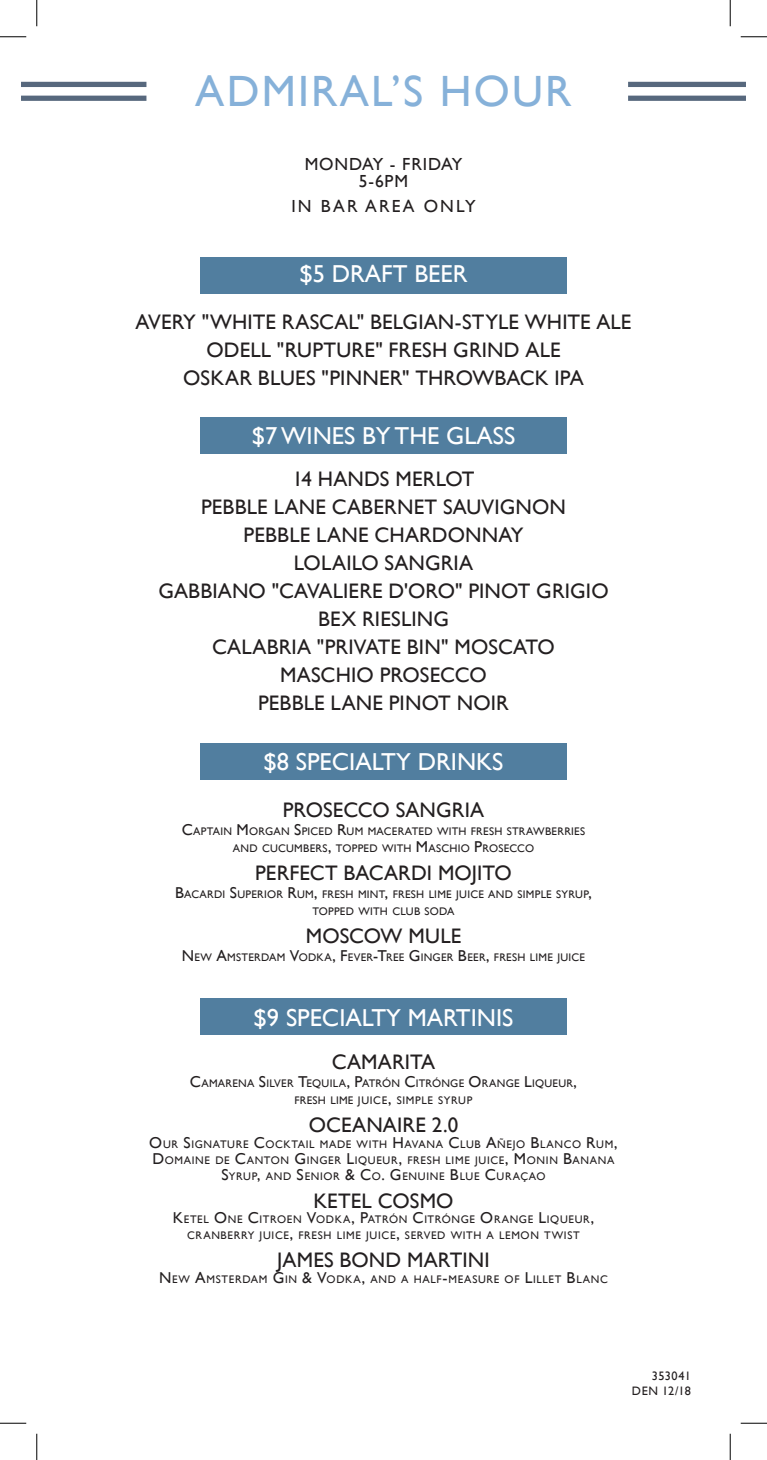
<style>
.page{position:relative;width:767px;height:1460px;background:#fff}
.page>*{position:absolute;margin:0;border:0;box-sizing:border-box;transform-origin:0 0}
.t1{font:43.75px "Gill Sans";letter-spacing:.05em;color:#86b1d9}
.t2{font:24.5px "Gill Sans";color:#fff}
.t3{font:21px/28px "Gill Sans";letter-spacing:.005em;color:#231f20;text-align:center}
.t4{font:17.5px/17.5px "Gill Sans";letter-spacing:.05em;color:#231f20;text-align:center}
.t5{font:17.5px "Gill Sans";letter-spacing:.125em;color:#231f20}
.t6{font:12.25px/14.7px "Gill Sans";letter-spacing:.04em;color:#231f20;text-align:right}
.t7{font:11.03px/15.8px "Gill Sans";letter-spacing:.045em;color:#231f20;text-align:center}
.t8{font:11.03px/17.5px "Gill Sans";letter-spacing:.025em;color:#231f20;text-align:center}
.s1{font-size:15.75px}
</style>
<div class="page">
<div style="left:21px;top:82px;width:125px;height:5px;background:#57687d"></div>
<div style="left:21px;top:96px;width:125px;height:5px;background:#57687d"></div>
<div style="left:628px;top:82px;width:118px;height:5px;background:#57687d"></div>
<div style="left:628px;top:96px;width:118px;height:5px;background:#57687d"></div>
<div style="left:200px;top:257px;width:366px;height:36px;background:#517e9f"></div>
<div style="left:200px;top:418px;width:366px;height:36px;background:#517e9f"></div>
<div style="left:200px;top:743px;width:366px;height:36px;background:#517e9f"></div>
<div style="left:200px;top:999px;width:366px;height:36px;background:#517e9f"></div>
<svg style="left:0;top:36px;width:26px;height:1px"></svg>
<svg style="left:740px;top:36px;width:26px;height:1px"></svg>
<svg style="left:0;top:1422px;width:26px;height:1px"></svg>
<svg style="left:740px;top:1422px;width:26px;height:1px"></svg>
<svg style="left:36px;top:0;width:1px;height:26px"></svg>
<svg style="left:36px;top:1433px;width:1px;height:27px"></svg>
<svg style="left:729px;top:0;width:1px;height:26px"></svg>
<svg style="left:729px;top:1433px;width:1px;height:27px"></svg>
<h1 class="t1" style="left:195px;top:65px;width:378px">ADMIRAL’S HOUR</h1>
<p class="t4" style="left:305px;top:155px;width:159px">MONDAY - FRIDAY<br>5-6PM</p>
<p class="t5" style="left:291px;top:195px;width:186px">IN BAR AREA ONLY</p>
<p class="t2" style="left:299px;top:259px;width:170px">$5 DRAFT BEER</p>
<p class="t3" style="left:135px;top:307px;width:497px">AVERY "WHITE RASCAL" BELGIAN-STYLE WHITE ALE<br>ODELL "RUPTURE" FRESH GRIND ALE<br>OSKAR BLUES "PINNER" THROWBACK IPA</p>
<p class="t2" style="left:252px;top:422px;width:265px">$7 WINES BY THE GLASS</p>
<p class="t3" style="left:158px;top:465px;width:451px">14 HANDS MERLOT<br>PEBBLE LANE CABERNET SAUVIGNON<br>PEBBLE LANE CHARDONNAY<br>LOLAILO SANGRIA<br>GABBIANO "CAVALIERE D'ORO" PINOT GRIGIO<br>BEX RIESLING<br>CALABRIA "PRIVATE BIN" MOSCATO<br>MASCHIO PROSECCO<br>PEBBLE LANE PINOT NOIR</p>
<p class="t2" style="left:263px;top:747px;width:241px">$8 SPECIALTY DRINKS</p>
<p class="t3" style="left:283px;top:796px;width:203px">PROSECCO SANGRIA</p>
<p class="t8" style="left:182px;top:822px;width:404px"><span class="s1">C</span>APTAIN <span class="s1">M</span> ORGAN <span class="s1">S</span>PICED <span class="s1">R</span>UM MACERATED WITH FRESH STRAWBERRIES<br>AND CUCUMBERS<span class="s1">,</span> TOPPED WITH <span class="s1">M</span>ASCHIO <span class="s1">P</span>ROSECCO</p>
<p class="t3" style="left:255px;top:859px;width:258px">PERFECT BACARDI MOJITO</p>
<p class="t8" style="left:175px;top:885px;width:418px"><span class="s1">B</span>ACARDI <span class="s1">S</span>UPERIOR <span class="s1">R</span>UM<span class="s1">,</span> FRESH MINT<span class="s1">,</span> FRESH LIME JUICE AND SIMPLE SYRUP<span class="s1">,<br></span>TOPPED WITH CLUB SODA</p>
<p class="t3" style="left:306px;top:922px;width:157px">MOSCOW MULE</p>
<p class="t8" style="left:182px;top:948px;width:405px"><span class="s1">N</span> EW <span class="s1">A</span>MSTERDAM <span class="s1">V</span>ODKA<span class="s1">, F</span>EVER<span class="s1">-T</span>REE <span class="s1">G</span> INGER <span class="s1">B</span>EER<span class="s1">,</span> FRESH LIME JUICE</p>
<p class="t2" style="left:253px;top:1003px;width:261px">$9 SPECIALTY MARTINIS</p>
<p class="t3" style="left:332px;top:1048px;width:105px">CAMARITA</p>
<p class="t8" style="left:190px;top:1074px;width:388px"><span class="s1">C</span>AMARENA <span class="s1">S</span>ILVER <span class="s1">T</span>EQUILA<span class="s1">, P</span>ATRÓN <span class="s1">C</span>ITRÓNGE <span class="s1">O</span>RANGE <span class="s1">L</span>IQUEUR<span class="s1">,<br></span>FRESH LIME JUICE<span class="s1">,</span> SIMPLE SYRUP</p>
<p class="t3" style="left:309px;top:1111px;width:151px">OCEANAIRE 2.0</p>
<p class="t7" style="left:149px;top:1136px;width:470px"><span class="s1">O</span>UR <span class="s1">S</span>IGNATURE <span class="s1">C</span>OCKTAIL MADE WITH <span class="s1">H</span>AVANA <span class="s1">C</span>LUB <span class="s1">A</span>ÑEJO <span class="s1">B</span>LANCO <span class="s1">R</span>UM<span class="s1">,<br>D</span>OMAINE DE <span class="s1">C</span>ANTON <span class="s1">G</span> INGER <span class="s1">L</span>IQUEUR<span class="s1">,</span> FRESH LIME JUICE<span class="s1">, M</span> ONIN <span class="s1">B</span>ANANA<br><span class="s1">S</span>YRUP<span class="s1">,</span> AND <span class="s1">S</span>ENIOR <span class="s1">&amp; C</span>O<span class="s1">. G</span> ENUINE <span class="s1">B</span>LUE <span class="s1">C</span>URAÇAO</p>
<p class="t3" style="left:313px;top:1186px;width:142px">KETEL COSMO</p>
<p class="t7" style="left:173px;top:1211px;width:423px"><span class="s1">K</span>ETEL <span class="s1">O</span>NE <span class="s1">C</span>ITROEN <span class="s1">V</span>ODKA<span class="s1">, P</span>ATRÓN <span class="s1">C</span>ITRÓNGE <span class="s1">O</span>RANGE <span class="s1">L</span>IQUEUR<span class="s1">,<br></span>CRANBERRY JUICE<span class="s1">,</span> FRESH LIME JUICE<span class="s1">,</span> SERVED WITH A LEMON TWIST</p>
<p class="t3" style="left:277px;top:1245px;width:214px">JAMES BOND MARTINI</p>
<p class="t7" style="left:159px;top:1271px;width:449px"><span class="s1">N</span> EW <span class="s1">A</span>MSTERDAM <span class="s1">G</span> IN <span class="s1">&amp; V</span>ODKA<span class="s1">,</span> AND A HALF<span class="s1">-</span>MEASURE OF <span class="s1">L</span>ILLET <span class="s1">B</span>LANC</p>
<p class="t6" style="left:632px;top:1368px;width:60px">353041<br>DEN 12/18</p>
</div>
